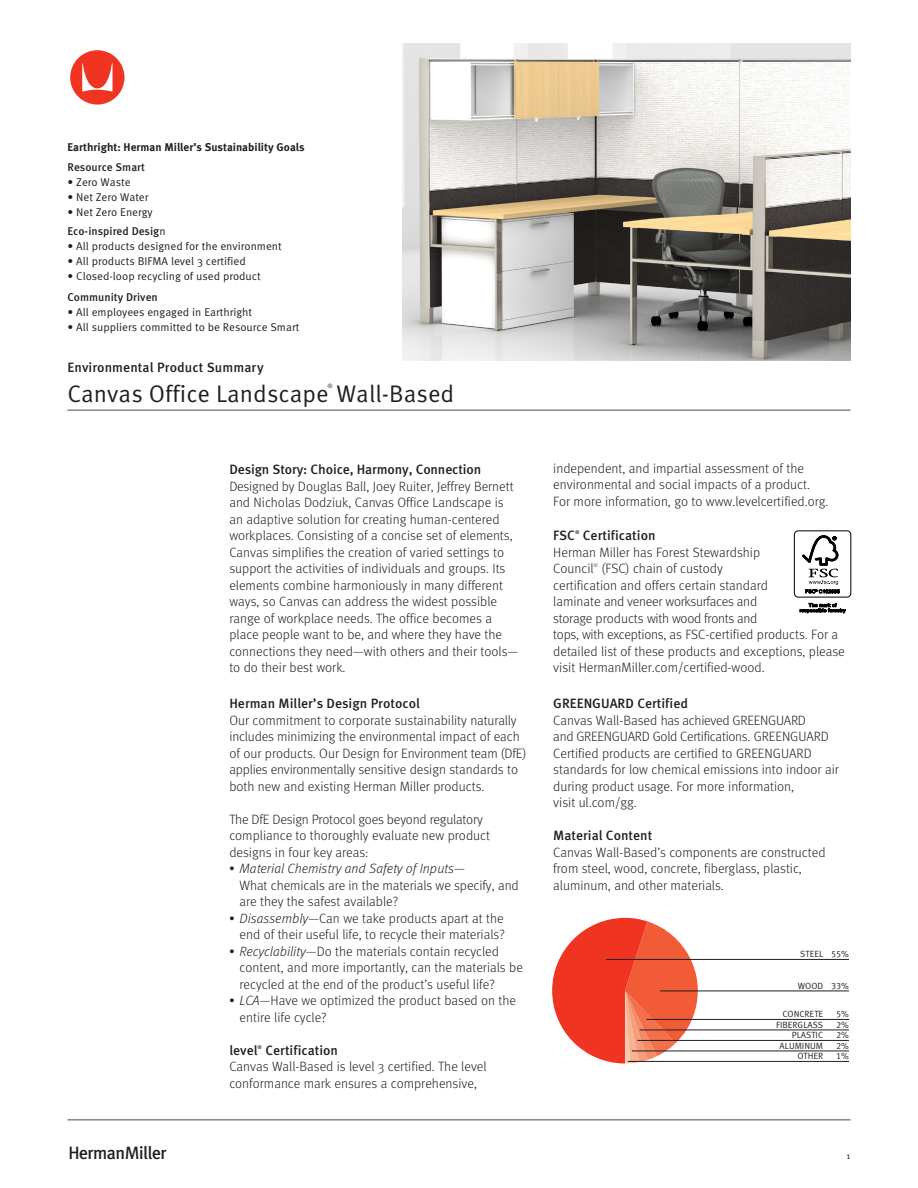
<style>
.page{position:relative;width:918px;height:1188px;background:#fff}
.page>*{position:absolute;margin:0;border:0;box-sizing:border-box;transform-origin:0 0}
.t1{font:72px "Herman Miller Logo";color:#ef3522}
.t2{font:31.5px "Herman Miller Logo Micro";color:#231f20}
.t3{font:24px "Meta OT Norm";color:#231f20}
.Body{font:300 13.5px/16.5px "Meta OT";color:#231f20}
.Bullets{font:300 13.5px/16.5px "Meta OT";color:#231f20}
.Body-2{font:500 13.5px "Meta OT";color:#231f20}
.Bullets-2{font:500 13.5px "Meta OT";color:#231f20}
.HolisticProcessState{font:11.25px "Meta OT Norm";color:#231f20}
.HolisticProcessState-2{font:500 11.25px "Meta OT";color:#231f20}
.t4{font:700 11.25px "Meta OT";color:#231f20}
.PieChartCaptions{font:9px "Meta OT Norm";color:#231f20}
.t5{font:6px "Meta OT Norm";color:#231f20}
.Body-3{font:500 5.25px "Meta OT";color:#231f20}
.Bullets-3{font:500 5.25px "Meta OT";color:#231f20}
.Body-4{font:300 5.25px "Meta OT";color:#231f20}
.s1{font-family:"Meta OT Norm";font-weight:400}
.s2{font-style:italic}
</style>
<div class="page">
<hr style="left:68px;top:1119px;width:782px;height:1px;background:#76787b">
<hr style="left:68px;top:410px;width:782px;height:1px;background:#76787b">
<img style="left:402px;top:43px;width:448px;height:318px">
<svg style="left:552px;top:918px;width:155px;height:146px"></svg>
<hr style="left:606px;top:959px;width:243px;height:1px;background:#231f20">
<hr style="left:660px;top:991px;width:189px;height:1px;background:#231f20">
<hr style="left:646px;top:1019px;width:203px;height:1px;background:#231f20">
<hr style="left:640px;top:1030px;width:209px;height:1px;background:#231f20">
<hr style="left:637px;top:1040px;width:212px;height:1px;background:#231f20">
<hr style="left:632px;top:1051px;width:217px;height:1px;background:#231f20">
<hr style="left:628px;top:1061px;width:221px;height:1px;background:#231f20">
<div style="left:794px;top:531px;width:57px;height:66px;border:1px solid #000;border-radius:4px"></div>
<svg style="left:802px;top:535px;width:38px;height:58px"></svg>
<svg style="left:800px;top:603px;width:46px;height:10px"></svg>
<p class="t1" style="left:68px;top:50px;width:61px">Y</p>
<p class="t4" style="left:68px;top:140px;width:239px">Earthright: Herman Miller’s Sustainability Goals</p>
<p class="HolisticProcessState-2" style="left:68px;top:160px;width:79px">Resource Smart</p>
<p class="HolisticProcessState" style="left:68px;top:175px;width:65px">• Zero Waste</p>
<p class="HolisticProcessState" style="left:68px;top:190px;width:82px">• Net Zero Water</p>
<p class="HolisticProcessState" style="left:68px;top:205px;width:87px">• Net Zero Energy</p>
<p class="HolisticProcessState-2" style="left:68px;top:224px;width:100px">Eco-inspired Desig<span class="s1">n</span></p>
<p class="HolisticProcessState" style="left:68px;top:239px;width:216px">• All products designed for the environment</p>
<p class="HolisticProcessState" style="left:68px;top:254px;width:180px">• All products BIFMA level 3 certified</p>
<p class="HolisticProcessState" style="left:68px;top:269px;width:195px">• Closed-loop recycling of used product</p>
<p class="HolisticProcessState-2" style="left:68px;top:290px;width:92px">Community Driven</p>
<p class="HolisticProcessState" style="left:68px;top:305px;width:186px">• All employees engaged in Earthright</p>
<p class="HolisticProcessState" style="left:68px;top:320px;width:233px">• All suppliers committed to be Resource Smart</p>
<p class="Body-2" style="left:68px;top:358px;width:198px">Environmental Product Summary</p>
<p class="t3" style="left:68px;top:379px;width:388px">Canvas Office Landscape Wall-Based</p>
<p class="t5" style="left:327px;top:383px;width:7px">®</p>
<p class="Body-2" style="left:229px;top:461px;width:253px">Design Story: Choice, Harmony, Connection</p>
<p class="Body" style="left:229px;top:478px;width:291px">Designed by Douglas Ball, Joey Ruiter, Jeffrey Bernett and Nicholas Dodziuk, Canvas Office Landscape is an adaptive solution for creating human-centered workplaces. Consisting of a concise set of elements, Canvas simplifies the creation of varied settings to support the activities of individuals and groups. Its elements combine harmoniously in many different ways, so Canvas can address the widest possible range of workplace needs. The office becomes a place people want to be, and where they have the connections they need—with others and their tools— to do their best work.</p>
<p class="Body-2" style="left:229px;top:695px;width:192px">Herman Miller’s Design Protocol</p>
<p class="Body" style="left:229px;top:712px;width:299px">Our commitment to corporate sustainability naturally includes minimizing the environmental impact of each of our products. Our Design for Environment team (DfE) applies environmentally sensitive design standards to both new and existing Herman Miller products.</p>
<p class="Body" style="left:229px;top:811px;width:262px">The DfE Design Protocol goes beyond regulatory compliance to thoroughly evaluate new product designs in four key areas:</p>
<p class="Bullets" style="left:240px;top:860px;width:281px;text-indent:-10px">• <span class="s2">Material Chemistry and Safety of Inputs</span>—<br>What chemicals are in the materials we specify, and are they the safest available?</p>
<p class="Bullets" style="left:229px;top:910px;width:277px;text-align:right">• <span class="s2">Disassembly</span>—Can we take products apart at the end of their useful life, to recycle their materials?</p>
<p class="Bullets" style="left:240px;top:943px;width:285px;text-indent:-10px">• <span class="s2">Recyclability</span>—Do the materials contain recycled content, and more importantly, can the materials be recycled at the end of the product’s useful life?</p>
<p class="Bullets" style="left:240px;top:992px;width:278px;text-indent:-10px">• <span class="s2">LCA</span>—Have we optimized the product based on the entire life cycle?</p>
<p class="Body-2" style="left:229px;top:1041px;width:30px">level</p>
<p class="Body-3" style="left:258px;top:1043px;width:6px">®</p>
<p class="Body-2" style="left:265px;top:1041px;width:74px">Certification</p>
<p class="Body" style="left:229px;top:1058px;width:259px">Canvas Wall-Based is level 3 certified. The level conformance mark ensures a comprehensive,</p>
<p class="Body" style="left:553px;top:460px;width:277px">independent, and impartial assessment of the environmental and social impacts of a product.<br>For more information, go to www.levelcertified.org.</p>
<p class="Bullets-2" style="left:553px;top:527px;width:23px">FSC</p>
<p class="Bullets-3" style="left:575px;top:529px;width:6px">®</p>
<p class="Bullets-2" style="left:583px;top:527px;width:74px">Certification</p>
<p class="Body" style="left:553px;top:544px;width:208px">Herman Miller has Forest Stewardship<br>Council</p>
<p class="Body" style="left:553px;top:561px;width:293px;text-indent:48px">(FSC) chain of custody<br>certification and offers certain standard<br>laminate and veneer worksurfaces and<br>storage products with wood fronts and<br>tops, with exceptions, as FSC-certified products. For a detailed list of these products and exceptions, please visit HermanMiller.com/certified-wood.</p>
<p class="Body-2" style="left:553px;top:695px;width:136px">GREENGUARD Certified</p>
<p class="Body" style="left:553px;top:712px;width:287px">Canvas Wall-Based has achieved GREENGUARD<br>and GREENGUARD Gold Certifications. GREENGUARD Certified products are certified to GREENGUARD standards for low chemical emissions into indoor air during product usage. For more information,<br>visit ul.com/gg.</p>
<p class="Body-2" style="left:553px;top:827px;width:101px">Material Content</p>
<p class="Body" style="left:553px;top:844px;width:274px">Canvas Wall-Based’s components are constructed from steel, wood, concrete, fiberglass, plastic, aluminum, and other materials.</p>
<p class="Body-4" style="left:594px;top:562px;width:6px">®</p>
<p class="PieChartCaptions" style="left:800px;top:949px;width:50px">STEEL 55%</p>
<p class="PieChartCaptions" style="left:798px;top:980px;width:53px">WOOD 33%</p>
<p class="PieChartCaptions" style="left:782px;top:1009px;width:42px">CONCRETE</p>
<p class="PieChartCaptions" style="left:836px;top:1009px;width:14px">5%</p>
<p class="PieChartCaptions" style="left:776px;top:1019px;width:49px">FIBERGLASS</p>
<p class="PieChartCaptions" style="left:836px;top:1019px;width:14px">2%</p>
<p class="PieChartCaptions" style="left:792px;top:1030px;width:33px">PLASTIC</p>
<p class="PieChartCaptions" style="left:836px;top:1030px;width:14px">2%</p>
<p class="PieChartCaptions" style="left:780px;top:1040px;width:45px">ALUMINUM</p>
<p class="PieChartCaptions" style="left:836px;top:1040px;width:14px">2%</p>
<p class="PieChartCaptions" style="left:797px;top:1051px;width:27px">OTHER</p>
<p class="PieChartCaptions" style="left:836px;top:1051px;width:14px">1%</p>
<p class="t2" style="left:68px;top:1136px;width:102px">z</p>
<p class="PieChartCaptions" style="left:847px;top:1151px;width:5px">1</p>
</div>
